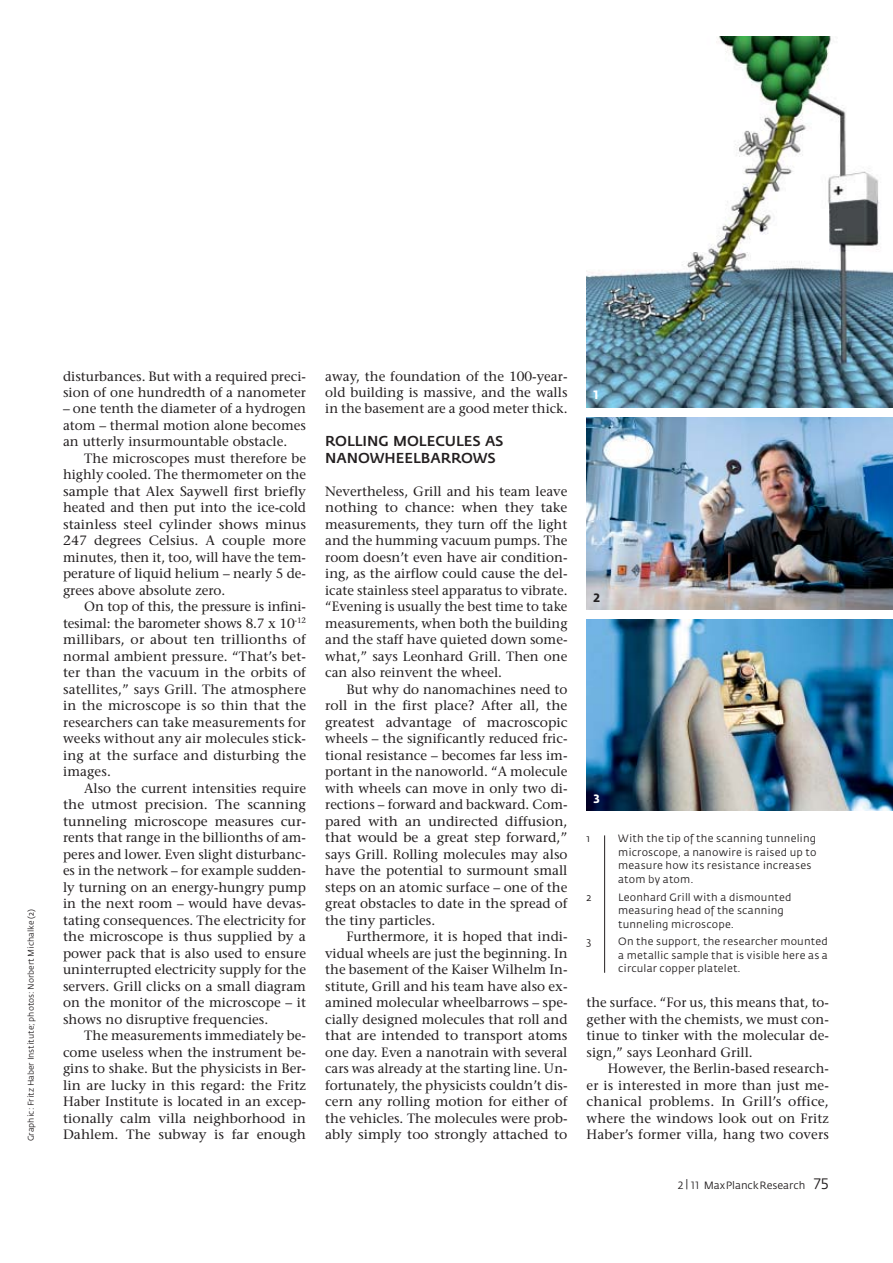
<style>
.page{position:relative;width:893px;height:1263px;background:#fff}
.page>*{position:absolute;margin:0;border:0;box-sizing:border-box;transform-origin:0 0}
.t1{font:500 14.25px/16.5px "Fedra Sans";color:#231f20}
.t2{font:13.5px/16.5px "Stone Serif";color:#231f20;text-align:justify}
.t3{font:12px "Fedra Sans Bold SC";color:#fff}
.t4{font:12px "Fedra Sans Bold SC";color:#231f20}
.t5{font:10.5px/13.5px "Fedra Sans";letter-spacing:.015em;color:#231f20}
.t6{font:8.25px "Fedra Sans";color:#231f20}
.s1{font-family:"Fedra Sans Book SC"}
.s2{font-family:"Fedra Sans Book SC";font-size:15px}
</style>
<div class="page">
<img style="left:587px;top:620px;width:306px;height:191px">
<img style="left:587px;top:418px;width:306px;height:191px">
<img style="left:587px;top:36px;width:306px;height:372px">
<hr style="left:604px;top:835px;width:1px;height:138px;background:#231f20">
<p class="t6" style="left:27px;top:1141px;width:234px;rotate:-90deg">Graphic: Fritz Haber Institute; photos: Norbert Michalke (2)</p>
<p class="t2" style="left:63px;top:369px;width:244px">disturbances. But with a required preci&shy;sion of one hundredth of a nanometer</p>
<p class="t2" style="left:63px;top:402px;width:244px">– one tenth the diameter of a hydrogen atom – thermal motion alone becomes an utterly insurmountable obstacle.</p>
<p class="t2" style="left:63px;top:451px;width:244px;text-indent:21px">The microscopes must therefore be highly cooled. The thermometer on the sample that Alex Saywell first briefly heated and then put into the ice-cold stainless steel cylinder shows minus 247 degrees Celsius. A couple more minutes, then it, too, will have the tem&shy;perature of liquid helium – nearly 5 de&shy;grees above absolute zero.</p>
<p class="t2" style="left:63px;top:600px;width:244px;text-indent:21px">On top of this, the pressure is infini&shy;tesimal: the barometer shows 8.7 x 10<sup>-12 </sup>millibars, or about ten trillionths of normal ambient pressure. “That’s bet&shy;ter than the vacuum in the orbits of satellites,” says Grill. The atmosphere in the microscope is so thin that the researchers can take measurements for weeks without any air molecules stick&shy;ing at the surface and disturbing the images.</p>
<p class="t2" style="left:63px;top:781px;width:244px;text-indent:21px">Also the current intensities require the utmost precision. The scanning tunneling microscope measures cur&shy;rents that range in the billionths of am&shy;peres and lower. Even slight disturbanc&shy;es in the network – for example sudden&shy;ly turning on an energy-hungry pump in the next room – would have devas&shy;tating consequences. The electricity for the microscope is thus supplied by a power pack that is also used to ensure uninterrupted electricity supply for the servers. Grill clicks on a small diagram on the monitor of the microscope – it shows no disruptive frequencies.</p>
<p class="t2" style="left:63px;top:1029px;width:244px;text-indent:21px">The measurements immediately be&shy;come useless when the instrument be&shy;gins to shake. But the physicists in Ber&shy;lin are lucky in this regard: the Fritz Haber Institute is located in an excep&shy;tionally calm villa neighborhood in</p>
<p class="t2" style="left:63px;top:1128px;width:244px">Dahlem. The subway is far enough</p>
<p class="t2" style="left:325px;top:369px;width:244px">away, the foundation of the 100-year&shy;old building is massive, and the walls in the basement are a good meter thick.</p>
<p class="t1" style="left:325px;top:434px;width:180px">ROLLING MOLECULES AS<br>NANOWHEELBARROWS</p>
<p class="t2" style="left:325px;top:484px;width:244px">Nevertheless, Grill and his team leave nothing to chance: when they take measurements, they turn off the light and the humming vacuum pumps. The room doesn’t even have air condition&shy;ing, as the airflow could cause the del&shy;icate stainless steel apparatus to vibrate. “Evening is usually the best time to take measurements, when both the building and the staff have quieted down some&shy;what,” says Leonhard Grill. Then one can also reinvent the wheel.</p>
<p class="t2" style="left:325px;top:682px;width:244px;text-indent:21px">But why do nanomachines need to roll in the first place? After all, the greatest advantage of macroscopic wheels – the significantly reduced fric&shy;tional resistance – becomes far less im&shy;portant in the nanoworld. “A molecule with wheels can move in only two di&shy;rections – forward and backward. Com&shy;pared with an undirected diffusion, that would be a great step forward,” says Grill. Rolling molecules may also have the potential to surmount small steps on an atomic surface – one of the great obstacles to date in the spread of the tiny particles.</p>
<p class="t2" style="left:325px;top:930px;width:244px;text-indent:21px">Furthermore, it is hoped that indi&shy;vidual wheels are just the beginning. In the basement of the Kaiser Wilhelm In&shy;stitute, Grill and his team have also ex&shy;amined molecular wheelbarrows – spe&shy;cially designed molecules that roll and that are intended to transport atoms one day. Even a nanotrain with several cars was already at the starting line. Un&shy;fortunately, the physicists couldn’t dis&shy;cern any rolling motion for either of the vehicles. The molecules were prob&shy;ably simply too strongly attached to</p>
<p class="t3" style="left:593px;top:388px;width:7px">1</p>
<p class="t4" style="left:593px;top:590px;width:8px">2</p>
<p class="t3" style="left:593px;top:792px;width:8px">3</p>
<p class="t5" style="left:587px;top:833px;width:5px">1</p>
<p class="t5" style="left:587px;top:891px;width:6px">2</p>
<p class="t5" style="left:587px;top:936px;width:6px">3</p>
<p class="t5" style="left:618px;top:833px;width:200px">With the tip of the scanning tunneling microscope, a nanowire is raised up to measure how its resistance increases atom by atom.</p>
<p class="t5" style="left:618px;top:891px;width:175px">Leonhard Grill with a dismounted measuring head of the scanning tunneling microscope.</p>
<p class="t5" style="left:618px;top:936px;width:211px;text-align:justify">On the support, the researcher mounted a metallic sample that is visible here as a circular copper platelet.</p>
<p class="t2" style="left:587px;top:996px;width:244px">the surface. “For us, this means that, to&shy;gether with the chemists, we must con&shy;tinue to tinker with the molecular de&shy;sign,” says Leonhard Grill.</p>
<p class="t2" style="left:587px;top:1062px;width:244px;text-indent:21px">However, the Berlin-based research&shy;er is interested in more than just me&shy;chanical problems. In Grill’s office, where the windows look out on Fritz Haber’s former villa, hang two covers</p>
<p class="t5" style="left:678px;top:1179px;width:152px"><span class="s1">2 | 11</span> MaxPlanckResearch <span class="s2">75</span></p>
</div>
